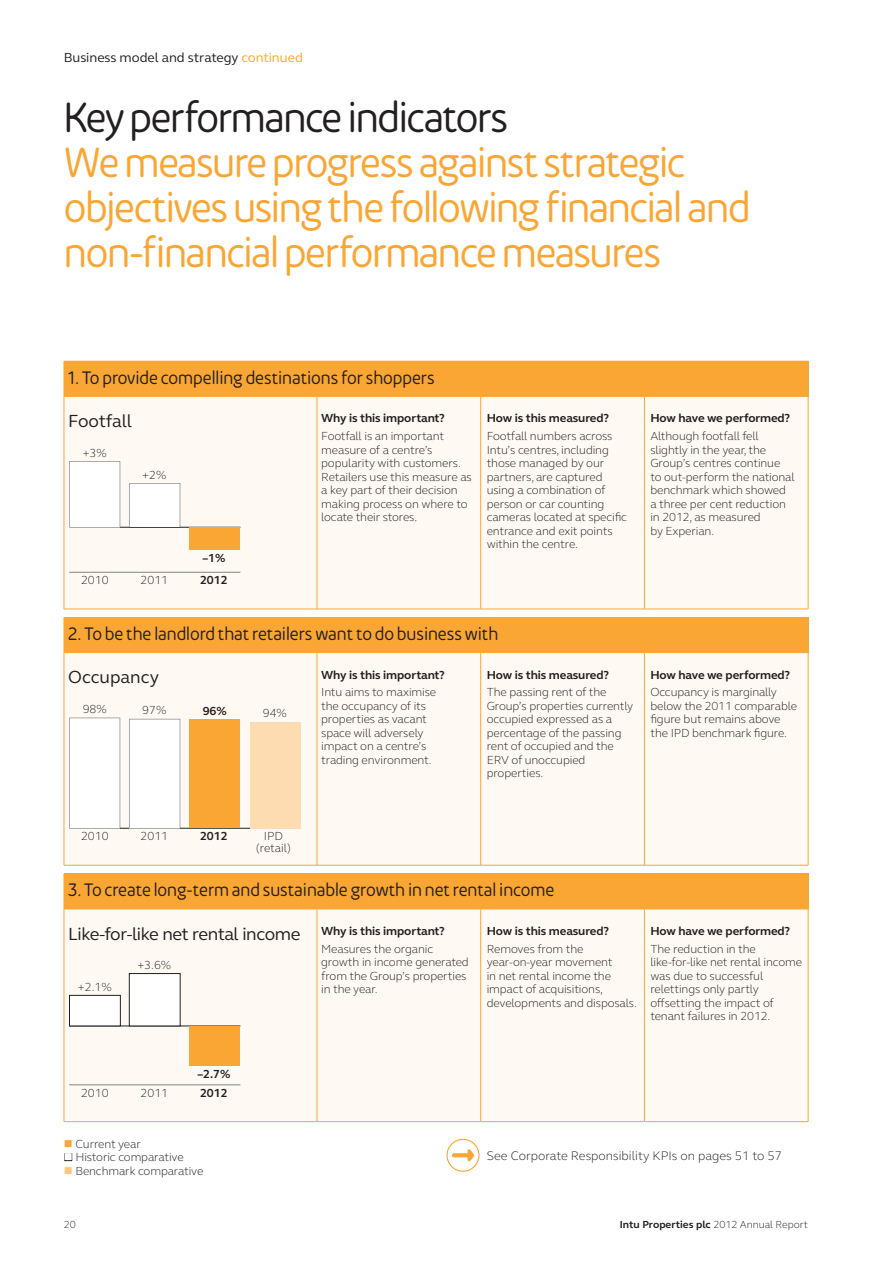
<style>
.page{position:relative;width:893px;height:1263px;background:#fff}
.page>*{position:absolute;margin:0;border:0;box-sizing:border-box;transform-origin:0 0}
.t1{font:42px/45px "Joy Sans";letter-spacing:-.035em;color:#faa634}
.t2{font:18px "Joy Sans";letter-spacing:-.005em;color:#231f20}
.t3{font:18px "FS Elliot";letter-spacing:-.02em;color:#231f20}
.t4{font:18px "FS Elliot";color:#231f20}
.t5{font:13.5px "FS Elliot";color:#231f20}
.t6{font:300 12.75px "FS Elliot";color:#231f20}
.t7{font:300 12px/13.5px "FS Elliot";letter-spacing:-.01em;color:#231f20}
.t8{font:700 12px/17.7px "FS Elliot";letter-spacing:-.01em;color:#231f20}
.t9{font:700 10.5px "FS Elliot";color:#231f20}
.t10{font:300 10.5px "FS Elliot";color:#231f20}
.s1{color:#faa634}
.s2{color:#231f20}
.s3{font-weight:700}
.s4{font-weight:300}
.s5{color:#fff}
.s6{color:#fdc782}
</style>
<div class="page">
<div style="left:64px;top:361px;width:744px;height:35px;background:#faa634"></div>
<div style="left:65px;top:397px;width:743px;height:212px;background:#fefaf3"></div>
<hr style="left:808px;top:361px;width:1px;height:35px;background:#faa634">
<hr style="left:64px;top:396px;width:253px;height:1px;background:#faa634">
<hr style="left:317px;top:397px;width:1px;height:212px;background:#faa634">
<hr style="left:317px;top:396px;width:164px;height:1px;background:#faa634">
<hr style="left:480px;top:397px;width:1px;height:212px;background:#faa634">
<hr style="left:481px;top:396px;width:163px;height:1px;background:#faa634">
<hr style="left:644px;top:396px;width:164px;height:1px;background:#faa634">
<hr style="left:644px;top:397px;width:1px;height:212px;background:#faa634">
<hr style="left:808px;top:397px;width:1px;height:212px;background:#faa634">
<hr style="left:64px;top:609px;width:253px;height:1px;background:#faa634">
<hr style="left:317px;top:609px;width:164px;height:1px;background:#faa634">
<hr style="left:481px;top:609px;width:163px;height:1px;background:#faa634">
<hr style="left:644px;top:609px;width:164px;height:1px;background:#faa634">
<hr style="left:64px;top:397px;width:1px;height:212px;background:#faa634">
<div style="left:64px;top:874px;width:744px;height:35px;background:#faa634"></div>
<div style="left:65px;top:910px;width:743px;height:211px;background:#fefaf3"></div>
<hr style="left:808px;top:874px;width:1px;height:35px;background:#faa634">
<hr style="left:64px;top:873px;width:253px;height:1px;background:#faa634">
<hr style="left:317px;top:873px;width:164px;height:1px;background:#faa634">
<hr style="left:481px;top:873px;width:163px;height:1px;background:#faa634">
<hr style="left:644px;top:873px;width:164px;height:1px;background:#faa634">
<hr style="left:64px;top:909px;width:253px;height:1px;background:#faa634">
<hr style="left:317px;top:909px;width:1px;height:212px;background:#faa634">
<hr style="left:317px;top:909px;width:164px;height:1px;background:#faa634">
<hr style="left:480px;top:909px;width:1px;height:212px;background:#faa634">
<hr style="left:481px;top:909px;width:163px;height:1px;background:#faa634">
<hr style="left:644px;top:909px;width:164px;height:1px;background:#faa634">
<hr style="left:644px;top:909px;width:1px;height:212px;background:#faa634">
<hr style="left:808px;top:909px;width:1px;height:212px;background:#faa634">
<hr style="left:64px;top:1121px;width:253px;height:1px;background:#faa634">
<hr style="left:317px;top:1121px;width:164px;height:1px;background:#faa634">
<hr style="left:481px;top:1121px;width:163px;height:1px;background:#faa634">
<hr style="left:644px;top:1121px;width:164px;height:1px;background:#faa634">
<hr style="left:64px;top:909px;width:1px;height:212px;background:#faa634">
<div style="left:64px;top:617px;width:744px;height:36px;background:#faa634"></div>
<div style="left:65px;top:653px;width:743px;height:212px;background:#fefaf3"></div>
<hr style="left:808px;top:618px;width:1px;height:34px;background:#faa634">
<hr style="left:317px;top:653px;width:1px;height:212px;background:#faa634">
<hr style="left:480px;top:653px;width:1px;height:212px;background:#faa634">
<hr style="left:644px;top:653px;width:1px;height:212px;background:#faa634">
<hr style="left:808px;top:653px;width:1px;height:212px;background:#faa634">
<hr style="left:64px;top:865px;width:253px;height:1px;background:#faa634">
<hr style="left:317px;top:865px;width:164px;height:1px;background:#faa634">
<hr style="left:481px;top:865px;width:163px;height:1px;background:#faa634">
<hr style="left:644px;top:865px;width:164px;height:1px;background:#faa634">
<hr style="left:64px;top:653px;width:1px;height:212px;background:#faa634">
<svg style="left:452px;top:1149px;width:22px;height:12px"></svg>
<div style="left:446px;top:1139px;width:33px;height:33px;border:1px solid #faa634;border-radius:50%"></div>
<hr style="left:69px;top:828px;width:231px;height:1px;background:#231f20">
<div style="left:250px;top:722px;width:50px;height:106px;background:#fedcb2"></div>
<div style="left:189px;top:720px;width:51px;height:108px;background:#faa634"></div>
<svg style="left:129px;top:719px;width:51px;height:109px"></svg>
<svg style="left:69px;top:718px;width:51px;height:110px"></svg>
<div style="left:64px;top:1153px;width:8px;height:8px;border:1px solid #231f20"></div>
<hr style="left:69px;top:572px;width:171px;height:1px;background:#808285">
<hr style="left:69px;top:527px;width:171px;height:1px;background:#231f20">
<div style="left:189px;top:527px;width:51px;height:22px;background:#faa634"></div>
<svg style="left:129px;top:483px;width:51px;height:44px"></svg>
<svg style="left:69px;top:461px;width:51px;height:66px"></svg>
<hr style="left:69px;top:1084px;width:171px;height:1px;background:#808285">
<hr style="left:69px;top:1026px;width:171px;height:1px;background:#231f20">
<div style="left:189px;top:1026px;width:51px;height:39px;background:#faa634"></div>
<div style="left:129px;top:973px;width:51px;height:53px;background:#fff"></div>
<div style="left:129px;top:973px;width:51px;height:53px;border:1px solid #231f20"></div>
<div style="left:69px;top:995px;width:51px;height:31px;background:#fff"></div>
<div style="left:69px;top:995px;width:52px;height:31px;border:1px solid #231f20"></div>
<p class="t5" style="left:64px;top:49px;width:241px">Business model and strategy <span class="s1">continued</span></p>
<p class="t1" style="left:64px;top:94px;width:688px"><span class="s2">Key performance indicators<br></span>We measure progress against strategic objectives using the following financial and non-financial performance measures</p>
<p class="t2" style="left:68px;top:367px;width:368px">1. To provide compelling destinations for shoppers</p>
<p class="t3" style="left:68px;top:409px;width:65px">Footfall</p>
<p class="t7" style="left:321px;top:409px;width:125px;line-height:17.7px"><span class="s3">Why is this important?<br></span>Footfall is an important</p>
<p class="t7" style="left:321px;top:442px;width:152px">measure of a centre’s popularity with customers.<br>Retailers use this measure as a key part of their decision making process on where to locate their stores.</p>
<p class="t7" style="left:83px;top:445px;width:26px">+3%</p>
<p class="t7" style="left:142px;top:468px;width:26px">+2%</p>
<p class="t8" style="left:202px;top:548px;width:25px">–1%</p>
<p class="t7" style="left:81px;top:573px;width:29px">2010</p>
<p class="t7" style="left:141px;top:573px;width:29px">2011</p>
<p class="t8" style="left:200px;top:571px;width:29px">2012</p>
<p class="t7" style="left:487px;top:409px;width:127px;line-height:17.7px"><span class="s3">How is this measured?<br></span>Footfall numbers across</p>
<p class="t7" style="left:487px;top:442px;width:142px">Intu’s centres, including those managed by our partners, are captured using a combination of person or car counting cameras located at specific entrance and exit points within the centre.</p>
<p class="t2" style="left:68px;top:623px;width:432px">2. To be the landlord that retailers want to do business with</p>
<p class="t4" style="left:68px;top:665px;width:92px">Occupancy</p>
<p class="t8" style="left:321px;top:665px;width:125px">Why is this important?<br><span class="s4">Intu aims to maximise</span></p>
<p class="t7" style="left:321px;top:699px;width:112px">the occupancy of its properties as vacant space will adversely impact on a centre’s trading environment.</p>
<p class="t7" style="left:487px;top:665px;width:124px;line-height:17.7px"><span class="s3">How is this measured?<br></span>The passing rent of the</p>
<p class="t7" style="left:487px;top:699px;width:148px">Group’s properties currently occupied expressed as a percentage of the passing rent of occupied and the<br>ERV of unoccupied properties.</p>
<p class="t7" style="left:83px;top:701px;width:26px">98%</p>
<p class="t7" style="left:142px;top:703px;width:26px">97%</p>
<p class="t8" style="left:203px;top:702px;width:26px">96%</p>
<p class="t7" style="left:263px;top:706px;width:26px">94%</p>
<p class="t7" style="left:650px;top:409px;width:141px;line-height:17.7px"><span class="s3">How have we performed?<br></span>Although footfall fell</p>
<p class="t7" style="left:650px;top:442px;width:146px">slightly in the year, the<br>Group’s centres continue<br>to out-perform the national benchmark which showed a three per cent reduction in 2012, as measured<br>by Experian.</p>
<p class="t7" style="left:650px;top:665px;width:141px;line-height:17.7px"><span class="s3">How have we performed?<br></span>Occupancy is marginally</p>
<p class="t7" style="left:650px;top:699px;width:148px">below the 2011 comparable figure but remains above the IPD benchmark figure.</p>
<p class="t7" style="left:81px;top:829px;width:29px">2010</p>
<p class="t7" style="left:141px;top:829px;width:29px">2011</p>
<p class="t8" style="left:200px;top:827px;width:29px">2012</p>
<p class="t7" style="left:256px;top:829px;width:37px;line-height:12px;text-align:center">IPD (retail)</p>
<p class="t2" style="left:68px;top:879px;width:488px">3. To create long-term and sustainable growth in net rental income</p>
<p class="t3" style="left:68px;top:921px;width:378px">Like-for-like net rental income <sup>Why</sup> <sup>is</sup> <sup>this</sup> <sup>important?</sup></p>
<p class="t7" style="left:321px;top:941px;width:149px">Measures the organic growth in income generated from the Group’s properties in the year.</p>
<p class="t8" style="left:487px;top:922px;width:124px">How is this measured?<br><span class="s4">Removes from the</span></p>
<p class="t7" style="left:487px;top:955px;width:152px">year-on-year movement<br>in net rental income the impact of acquisitions, developments and disposals.</p>
<p class="t7" style="left:137px;top:958px;width:35px">+3.6%</p>
<p class="t7" style="left:78px;top:980px;width:35px">+2.1%</p>
<p class="t8" style="left:650px;top:922px;width:141px">How have we performed?<br><span class="s4">The reduction in the</span></p>
<p class="t7" style="left:650px;top:955px;width:153px">like-for-like net rental income was due to successful relettings only partly offsetting the impact of tenant failures in 2012.</p>
<p class="t8" style="left:197px;top:1064px;width:35px">–2.7%</p>
<p class="t7" style="left:81px;top:1085px;width:29px">2010</p>
<p class="t7" style="left:141px;top:1085px;width:29px">2011</p>
<p class="t8" style="left:200px;top:1083px;width:29px">2012</p>
<p class="t7" style="left:64px;top:1137px;width:79px"><span class="s1">■</span> Current year</p>
<p class="t7" style="left:64px;top:1150px;width:121px"><span class="s5">■</span> Historic comparative</p>
<p class="t7" style="left:64px;top:1164px;width:141px"><span class="s6">■</span> Benchmark comparative</p>
<p class="t6" style="left:487px;top:1147px;width:297px">See Corporate Responsibility KPIs on pages 51 to 57</p>
<p class="t10" style="left:64px;top:1218px;width:14px">20</p>
<p class="t9" style="left:620px;top:1218px;width:190px">Intu Properties plc <span class="s4">2012 Annual Report</span></p>
</div>
